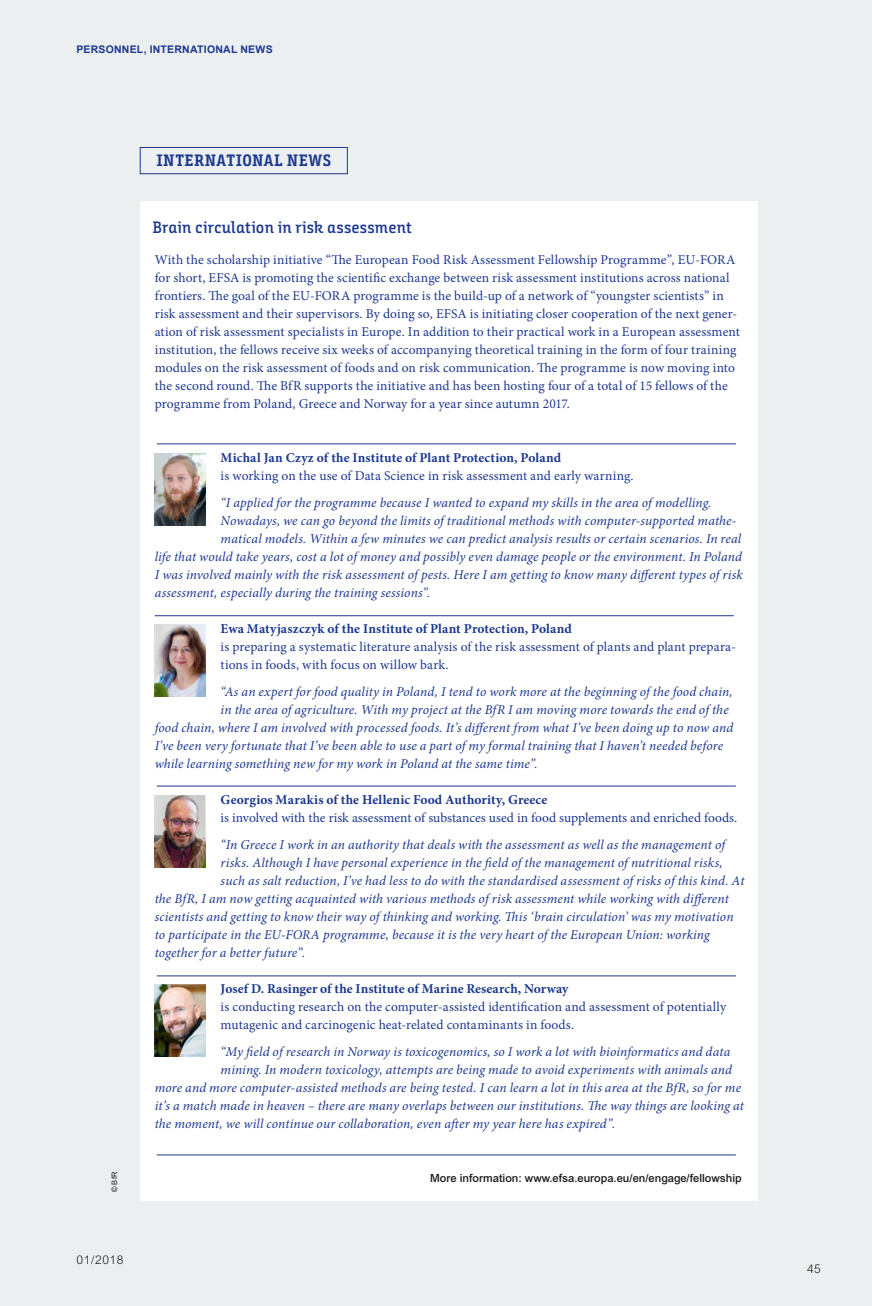
<style>
.page{position:relative;width:872px;height:1306px;background:#fff}
.page>*{position:absolute;margin:0;border:0;box-sizing:border-box;transform-origin:0 0}
.t1{font:16.5px "Bunday Slab Semi Bold Up";letter-spacing:.01em;color:#1c388f}
.t2{font:16.5px "Bunday Slab Bold Up";letter-spacing:.035em;color:#1c388f}
.t3{font:italic 13.5px "Minion Pro";letter-spacing:.01em;color:#1c388f}
.t4{font:13.5px/18px "Minion Pro";letter-spacing:.005em;color:#1c388f}
.t5{font:700 13.5px "Minion Pro";letter-spacing:.005em;color:#1c388f}
.t6{font:300 12px "Arial";letter-spacing:.05em;color:#181716}
.t7{font:500 11.25px "Arial";color:#181716}
.t8{font:700 10.5px "Arial";letter-spacing:.02em;color:#1c388f}
.t9{font:7.5px "Arial";color:#181716}
</style>
<div class="page">
<div style="left:0;top:0;width:872px;height:1305px;background:#eceff0"></div>
<div style="left:140px;top:201px;width:617px;height:999px;background:#fff"></div>
<div style="left:140px;top:147px;width:208px;height:27px;border:1px solid #1c388f"></div>
<img style="left:155px;top:453px;width:51px;height:72px">
<img style="left:155px;top:795px;width:51px;height:72px">
<img style="left:155px;top:984px;width:51px;height:72px">
<img style="left:155px;top:624px;width:51px;height:72px">
<hr style="left:157px;top:443px;width:579px;height:1px;background:#1c388f">
<hr style="left:155px;top:615px;width:578px;height:1px;background:#1c388f">
<hr style="left:157px;top:785px;width:579px;height:1px;background:#1c388f">
<hr style="left:157px;top:975px;width:579px;height:1px;background:#1c388f">
<hr style="left:157px;top:1154px;width:579px;height:1px;background:#1c388f">
<p class="t8" style="left:77px;top:43px;width:198px">PERSONNEL, INTERNATIONAL NEWS</p>
<p class="t2" style="left:156px;top:151px;width:176px">INTERNATIONAL NEWS</p>
<p class="t1" style="left:153px;top:217px;width:261px">Brain circulation in risk assessment</p>
<p class="t4" style="left:155px;top:251px;width:586px">With the scholarship initiative “The European Food Risk Assessment Fellowship Programme”, EU-FORA for short, EFSA is promoting the scientific exchange between risk assessment institutions across national frontiers. The goal of the EU-FORA programme is the build-up of a network of “youngster scientists” in risk assessment and their supervisors. By doing so, EFSA is initiating closer cooperation of the next gener&shy;ation of risk assessment specialists in Europe. In addition to their practical work in a European assessment institution, the fellows receive six weeks of accompanying theoretical training in the form of four training modules on the risk assessment of foods and on risk communication. The programme is now moving into the second round. The BfR supports the initiative and has been hosting four of a total of 15 fellows of the programme from Poland, Greece and Norway for a year since autumn 2017.</p>
<p class="t9" style="left:109px;top:1192px;width:22px;rotate:-90deg">© BfR</p>
<p class="t6" style="left:77px;top:1252px;width:48px">01/2018</p>
<p class="t5" style="left:221px;top:448px;width:342px">Michal Jan Czyz of the Institute of Plant Protection, Poland</p>
<p class="t4" style="left:221px;top:467px;width:414px">is working on the use of Data Science in risk assessment and early warning.</p>
<p class="t3" style="left:221px;top:493px;width:492px">“I applied for the programme because I wanted to expand my skills in the area of modelling.</p>
<p class="t3" style="left:221px;top:511px;width:517px">Nowadays, we can go beyond the limits of traditional methods with computer-supported mathe-</p>
<p class="t3" style="left:221px;top:529px;width:522px">matical models. Within a few minutes we can predict analysis results or certain scenarios. In real</p>
<p class="t3" style="left:155px;top:547px;width:589px">life that would take years, cost a lot of money and possibly even damage people or the environment. In Poland</p>
<p class="t3" style="left:155px;top:565px;width:589px">I was involved mainly with the risk assessment of pests. Here I am getting to know many different types of risk</p>
<p class="t3" style="left:155px;top:583px;width:277px">assessment, especially during the training sessions”.</p>
<p class="t5" style="left:221px;top:619px;width:353px">Ewa Matyjaszczyk of the Institute of Plant Protection, Poland</p>
<p class="t4" style="left:221px;top:638px;width:517px">is preparing a systematic literature analysis of the risk assessment of plants and plant prepara&shy;tions in foods, with focus on willow bark.</p>
<p class="t3" style="left:221px;top:682px;width:513px">“As an expert for food quality in Poland, I tend to work more at the beginning of the food chain,</p>
<p class="t3" style="left:221px;top:700px;width:509px">in the area of agriculture. With my project at the BfR I am moving more towards the end of the</p>
<p class="t3" style="left:155px;top:718px;width:580px">food chain, where I am involved with processed foods. It’s different from what I’ve been doing up to now and</p>
<p class="t3" style="left:155px;top:736px;width:570px">I’ve been very fortunate that I’ve been able to use a part of my formal training that I haven’t needed before</p>
<p class="t3" style="left:155px;top:754px;width:384px">while learning something new for my work in Poland at the same time”.</p>
<p class="t5" style="left:221px;top:790px;width:328px">Georgios Marakis of the Hellenic Food Authority, Greece</p>
<p class="t4" style="left:221px;top:809px;width:518px">is involved with the risk assessment of substances used in food supplements and enriched foods.</p>
<p class="t3" style="left:221px;top:835px;width:506px">“In Greece I work in an authority that deals with the assessment as well as the management of</p>
<p class="t3" style="left:221px;top:853px;width:503px">risks. Although I have personal experience in the field of the management of nutritional risks,</p>
<p class="t3" style="left:221px;top:871px;width:525px">such as salt reduction, I’ve had less to do with the standardised assessment of risks of this kind. At</p>
<p class="t3" style="left:155px;top:889px;width:575px">the BfR, I am now getting acquainted with various methods of risk assessment while working with different</p>
<p class="t3" style="left:155px;top:907px;width:580px">scientists and getting to know their way of thinking and working. This ‘brain circulation’ was my motivation</p>
<p class="t3" style="left:155px;top:925px;width:556px">to participate in the EU-FORA programme, because it is the very heart of the European Union: working</p>
<p class="t3" style="left:155px;top:943px;width:152px">together for a better future”.</p>
<p class="t5" style="left:221px;top:979px;width:349px">Josef D. Rasinger of the Institute of Marine Research, Norway</p>
<p class="t4" style="left:221px;top:998px;width:507px">is conducting research on the computer-assisted identification and assessment of potentially mutagenic and carcinogenic heat-related contaminants in foods.</p>
<p class="t3" style="left:221px;top:1042px;width:511px">“My field of research in Norway is toxicogenomics, so I work a lot with bioinformatics and data</p>
<p class="t3" style="left:221px;top:1060px;width:513px">mining. In modern toxicology, attempts are being made to avoid experiments with animals and</p>
<p class="t3" style="left:155px;top:1078px;width:588px">more and more computer-assisted methods are being tested. I can learn a lot in this area at the BfR, so for me</p>
<p class="t3" style="left:155px;top:1096px;width:591px">it’s a match made in heaven – there are many overlaps between our institutions. The way things are looking at</p>
<p class="t3" style="left:155px;top:1114px;width:462px">the moment, we will continue our collaboration, even after my year here has expired”.</p>
<p class="t7" style="left:430px;top:1171px;width:313px">More information: www.efsa.europa.eu/en/engage/fellowship</p>
<p class="t6" style="left:807px;top:1261px;width:15px">45</p>
</div>
